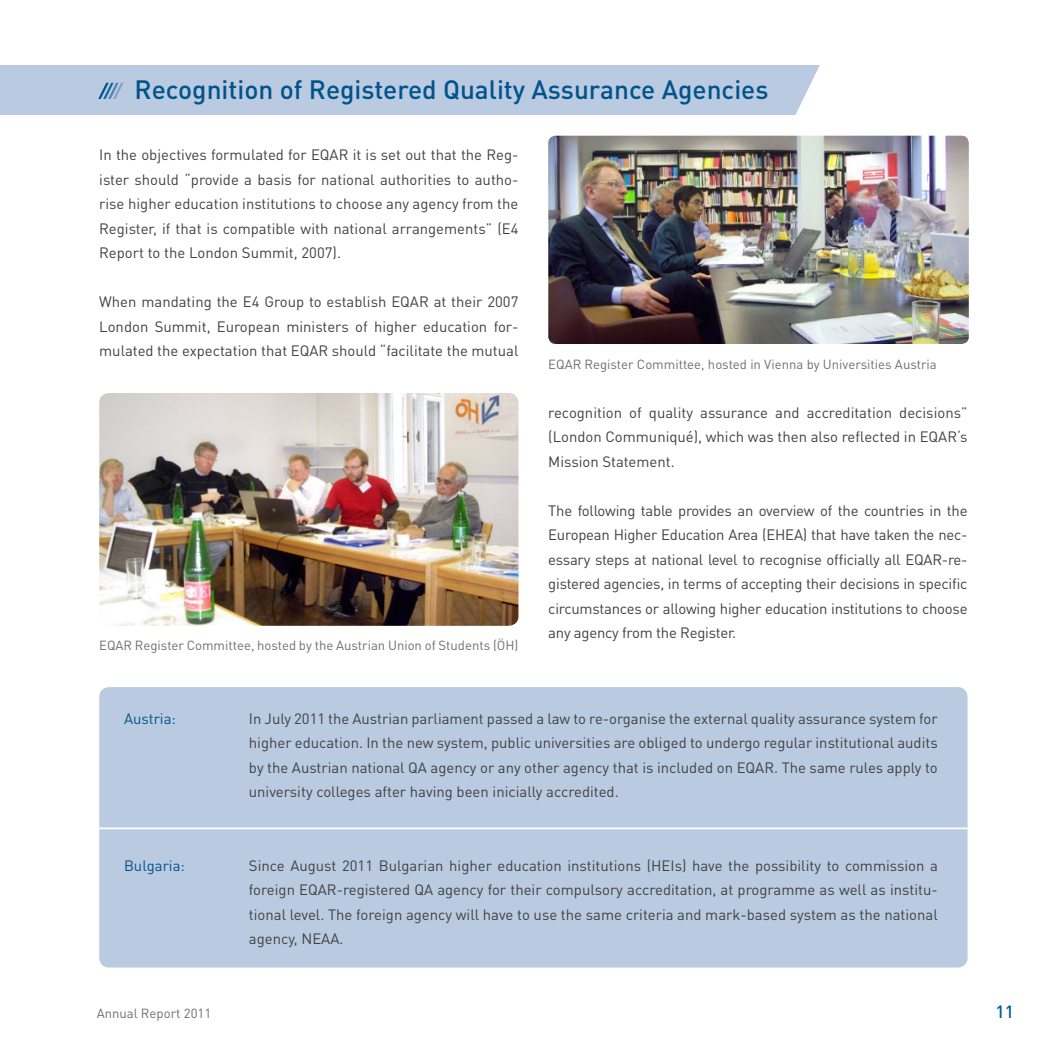
<style>
.page{position:relative;width:1042px;height:1042px;background:#fff}
.page>*{position:absolute;margin:0;border:0;box-sizing:border-box;transform-origin:0 0}
.t1{font:500 26.25px "DINOT";color:#00548b}
.t2{font:500 17.5px "DINOT";color:#005f94}
.t3{font:14.88px/24.5px "DINOT";color:#414042;text-align:justify}
.t4{font:14.88px "DINOT";color:#00548b}
.t5{font:13.12px "DINOT";color:#6d6e71}
</style>
<div class="page">
<div style="left:99px;top:687px;width:868px;height:280px;background:#bacae0;border-radius:10px"></div>
<div style="left:0;top:65px;width:840px;height:49px;background:#bacae0"></div>
<svg style="left:793px;top:65px;width:47px;height:50px"></svg>
<svg style="left:98px;top:83px;width:26px;height:16px"></svg>
<hr style="left:99px;top:827px;width:868px;height:2px;background:#fff">
<img style="left:548px;top:136px;width:421px;height:208px">
<img style="left:99px;top:393px;width:419px;height:233px">
<h1 class="t1" style="left:135px;top:72px;width:635px">Recognition of Registered Quality Assurance Agencies</h1>
<p class="t3" style="left:99px;top:142px;width:421px">In the objectives formulated for EQAR it is set out that the Reg&shy;ister should “provide a basis for national authorities to autho&shy;rise higher education institutions to choose any agency from the Register, if that is compatible with national arrangements” (E4<br>Report to the London Summit, 2007).</p>
<p class="t3" style="left:99px;top:289px;width:421px">When mandating the E4 Group to establish EQAR at their 2007<br>London Summit, European ministers of higher education for&shy;mulated the expectation that EQAR should “facilitate the mutual</p>
<p class="t5" style="left:99px;top:636px;width:421px">EQAR Register Committee, hosted by the Austrian Union of Students (ÖH)</p>
<p class="t5" style="left:548px;top:355px;width:390px">EQAR Register Committee, hosted in Vienna by Universities Austria</p>
<p class="t3" style="left:548px;top:399px;width:421px">recognition of quality assurance and accreditation decisions” (London Communiqué), which was then also reflected in EQAR‘s Mission Statement.</p>
<p class="t3" style="left:548px;top:497px;width:421px">The following table provides an overview of the countries in the European Higher Education Area (EHEA) that have taken the nec&shy;essary steps at national level to recognise officially all EQAR-re&shy;gistered agencies, in terms of accepting their decisions in specific circumstances or allowing higher education institutions to choose any agency from the Register.</p>
<p class="t4" style="left:124px;top:708px;width:53px">Austria:</p>
<p class="t4" style="left:124px;top:855px;width:62px">Bulgaria:</p>
<p class="t3" style="left:249px;top:705px;width:690px">In July 2011 the Austrian parliament passed a law to re-organise the external quality assurance system for higher education. In the new system, public universities are obliged to undergo regular institutional audits by the Austrian national QA agency or any other agency that is included on EQAR. The same rules apply to university colleges after having been inicially accredited.</p>
<p class="t3" style="left:249px;top:852px;width:690px">Since August 2011 Bulgarian higher education institutions (HEIs) have the possibility to commission a foreign EQAR-registered QA agency for their compulsory accreditation, at programme as well as institu&shy;tional level. The foreign agency will have to use the same criteria and mark-based system as the national agency, NEAA.</p>
<p class="t5" style="left:97px;top:1004px;width:116px">Annual Report 2011</p>
<p class="t2" style="left:995px;top:999px;width:20px">11</p>
</div>
